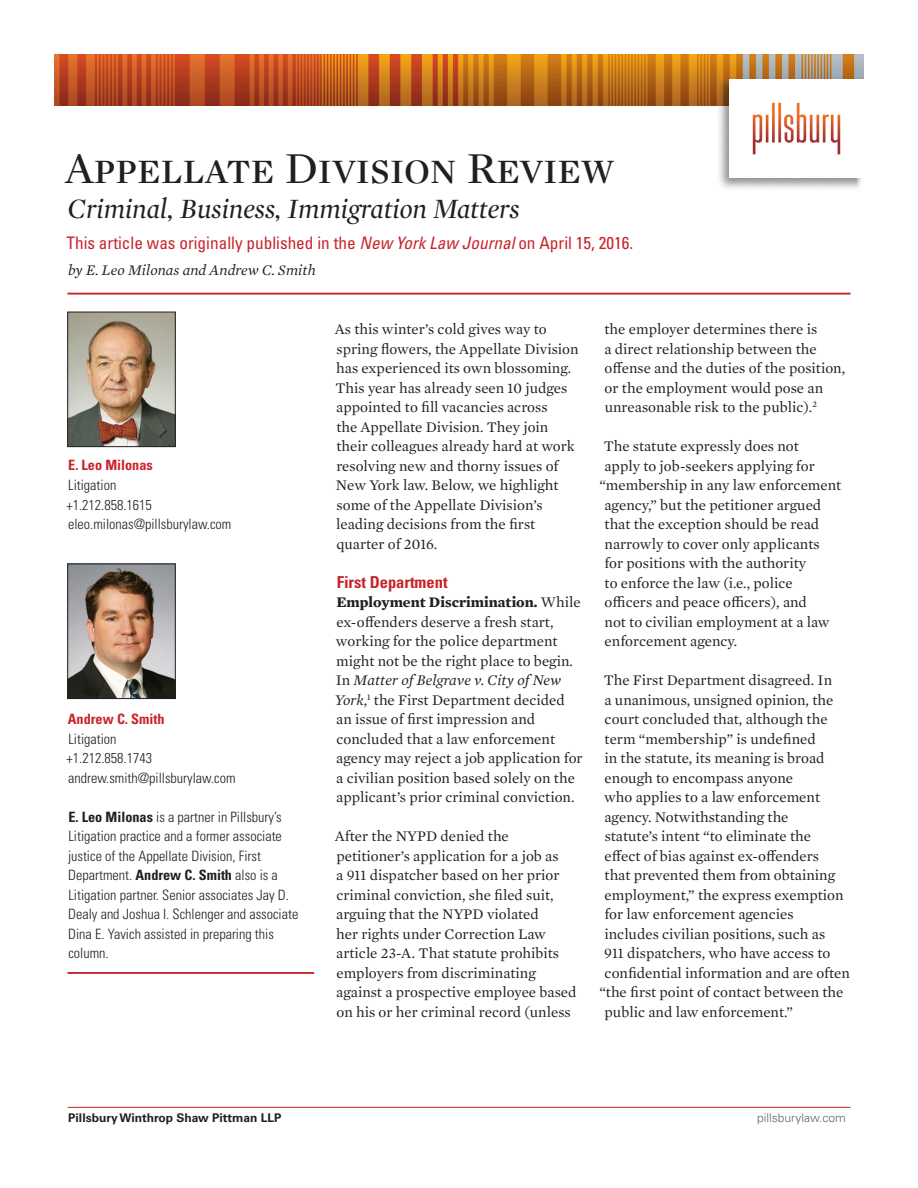
<style>
.page{position:relative;width:918px;height:1188px;background:#fff}
.page>*{position:absolute;margin:0;border:0;box-sizing:border-box;transform-origin:0 0}
.t1{font:45px "Mercury Display";color:#231f20}
.t2{font:italic 28.5px "Mercury Display";color:#231f20}
.t3{font:condensed 17.25px "Univers LT Std";color:#c8242b}
.t4{font:700 condensed 16.5px "Univers LT Std";color:#c8242b}
.t5{font:15px/19.5px "Mercury Text G1";color:#231f20}
.t6{font:italic 15px "Mercury Text G1";color:#231f20}
.t7{font:300 condensed 14.25px/19.5px "Univers LT Std";color:#231f20}
.t8{font:700 condensed 14.25px "Univers LT Std";color:#c8242b}
.t9{font:700 12px "Univers LT Std";color:#231f20}
.t10{font:300 12px "Univers LT Std";color:#636366}
.s1{font-style:italic}
.s2{font-weight:700}
</style>
<div class="page">
<hr style="left:68px;top:293px;width:782px;height:2px;background:#c8242b">
<img style="left:70px;top:314px;width:104px;height:131px">
<div style="left:68px;top:312px;width:108px;height:135px;border:1px solid #231f20"></div>
<img style="left:70px;top:566px;width:104px;height:131px">
<div style="left:68px;top:564px;width:108px;height:135px;border:1px solid #231f20"></div>
<hr style="left:68px;top:972px;width:246px;height:2px;background:#c8242b">
<hr style="left:68px;top:1107px;width:782px;height:1px;background:#c8242b">
<svg style="left:54px;top:54px;width:810px;height:135px"></svg>
<div style="left:857px;top:165px;width:61px;height:41px;background:#fff"></div>
<h1 class="t1" style="left:66px;top:137px;width:550px">Appellate Division Review</h1>
<h2 class="t2" style="left:68px;top:189px;width:454px">Criminal, Business, Immigration Matters</h2>
<p class="t3" style="left:66px;top:232px;width:568px">This article was originally published in the <span class="s1">New York Law Journal</span> on April 15, 2016.</p>
<p class="t6" style="left:68px;top:260px;width:249px">by E. Leo Milonas and Andrew C. Smith</p>
<p class="t8" style="left:68px;top:456px;width:86px">E. Leo Milonas</p>
<p class="t7" style="left:66px;top:476px;width:166px">Litigation<br>+1.212.858.1615 eleo.milonas@pillsburylaw.com</p>
<p class="t8" style="left:68px;top:711px;width:98px">Andrew C. Smith</p>
<p class="t7" style="left:67px;top:729px;width:170px">Litigation<br>+1.212.858.1743 andrew.smith@pillsburylaw.com</p>
<p class="t7" style="left:68px;top:807px;width:232px"><span class="s2">E. Leo Milonas</span> is a partner in Pillsbury’s Litigation practice and a former associate justice of the Appellate Division, First Department. <span class="s2">Andrew C. Smith</span> also is a Litigation partner. Senior associates Jay D.<br>Dealy and Joshua I. Schlenger and associate Dina E. Yavich assisted in preparing this column.</p>
<p class="t5" style="left:335px;top:319px;width:245px">As this winter’s cold gives way to spring flowers, the Appellate Division has experienced its own blossoming.<br>This year has already seen 10 judges appointed to fill vacancies across<br>the Appellate Division. They join their colleagues already hard at work resolving new and thorny issues of New York law. Below, we highlight some of the Appellate Division’s leading decisions from the first quarter of 2016.</p>
<p class="t4" style="left:337px;top:572px;width:112px">First Department</p>
<p class="t5" style="left:335px;top:592px;width:249px"><span class="s2">Employment Discrimination.</span> While ex-offenders deserve a fresh start, working for the police department might not be the right place to begin.<br>In <span class="s1">Matter of Belgrave v. City of New York</span>,<sup>1</sup> the First Department decided an issue of first impression and concluded that a law enforcement agency may reject a job application for a civilian position based solely on the applicant’s prior criminal conviction.</p>
<p class="t5" style="left:335px;top:826px;width:243px">After the NYPD denied the petitioner’s application for a job as<br>a 911 dispatcher based on her prior criminal conviction, she filed suit, arguing that the NYPD violated<br>her rights under Correction Law article 23-A. That statute prohibits employers from discriminating against a prospective employee based on his or her criminal record (unless</p>
<p class="t5" style="left:604px;top:319px;width:242px">the employer determines there is<br>a direct relationship between the offense and the duties of the position, or the employment would pose an unreasonable risk to the public).<sup>2</sup></p>
<p class="t5" style="left:604px;top:436px;width:197px">The statute expressly does not</p>
<p class="t5" style="left:604px;top:455px;width:212px">apply to job-seekers applying for</p>
<p class="t5" style="left:599px;top:475px;width:243px">“membership in any law enforcement</p>
<p class="t5" style="left:604px;top:494px;width:218px">agency,” but the petitioner argued</p>
<p class="t5" style="left:605px;top:514px;width:216px">that the exception should be read</p>
<p class="t5" style="left:605px;top:533px;width:217px">narrowly to cover only applicants</p>
<p class="t5" style="left:604px;top:553px;width:203px">for positions with the authority</p>
<p class="t5" style="left:605px;top:572px;width:190px">to enforce the law (i.e., police</p>
<p class="t5" style="left:605px;top:592px;width:204px">officers and peace officers), and</p>
<p class="t5" style="left:605px;top:611px;width:227px">not to civilian employment at a law</p>
<p class="t5" style="left:605px;top:631px;width:134px">enforcement agency.</p>
<p class="t5" style="left:604px;top:670px;width:230px">The First Department disagreed. In</p>
<p class="t5" style="left:604px;top:689px;width:230px">a unanimous, unsigned opinion, the</p>
<p class="t5" style="left:605px;top:709px;width:224px">court concluded that, although the</p>
<p class="t5" style="left:605px;top:728px;width:213px">term “membership” is undefined</p>
<p class="t5" style="left:604px;top:748px;width:222px">in the statute, its meaning is broad</p>
<p class="t5" style="left:605px;top:767px;width:190px">enough to encompass anyone</p>
<p class="t5" style="left:604px;top:787px;width:218px">who applies to a law enforcement</p>
<p class="t5" style="left:604px;top:806px;width:186px">agency. Notwithstanding the</p>
<p class="t5" style="left:605px;top:826px;width:208px">statute’s intent “to eliminate the</p>
<p class="t5" style="left:605px;top:845px;width:216px">effect of bias against ex-offenders</p>
<p class="t5" style="left:605px;top:865px;width:232px">that prevented them from obtaining</p>
<p class="t5" style="left:605px;top:884px;width:240px">employment,” the express exemption</p>
<p class="t5" style="left:604px;top:904px;width:191px">for law enforcement agencies</p>
<p class="t5" style="left:604px;top:923px;width:222px">includes civilian positions, such as</p>
<p class="t5" style="left:604px;top:943px;width:228px">911 dispatchers, who have access to</p>
<p class="t5" style="left:605px;top:962px;width:247px">confidential information and are often</p>
<p class="t5" style="left:599px;top:982px;width:246px">“the first point of contact between the</p>
<p class="t5" style="left:605px;top:1001px;width:190px">public and law enforcement.”</p>
<p class="t9" style="left:68px;top:1111px;width:215px">Pillsbury Winthrop Shaw Pittman LLP</p>
<p class="t10" style="left:757px;top:1111px;width:90px">pillsburylaw.com</p>
</div>
